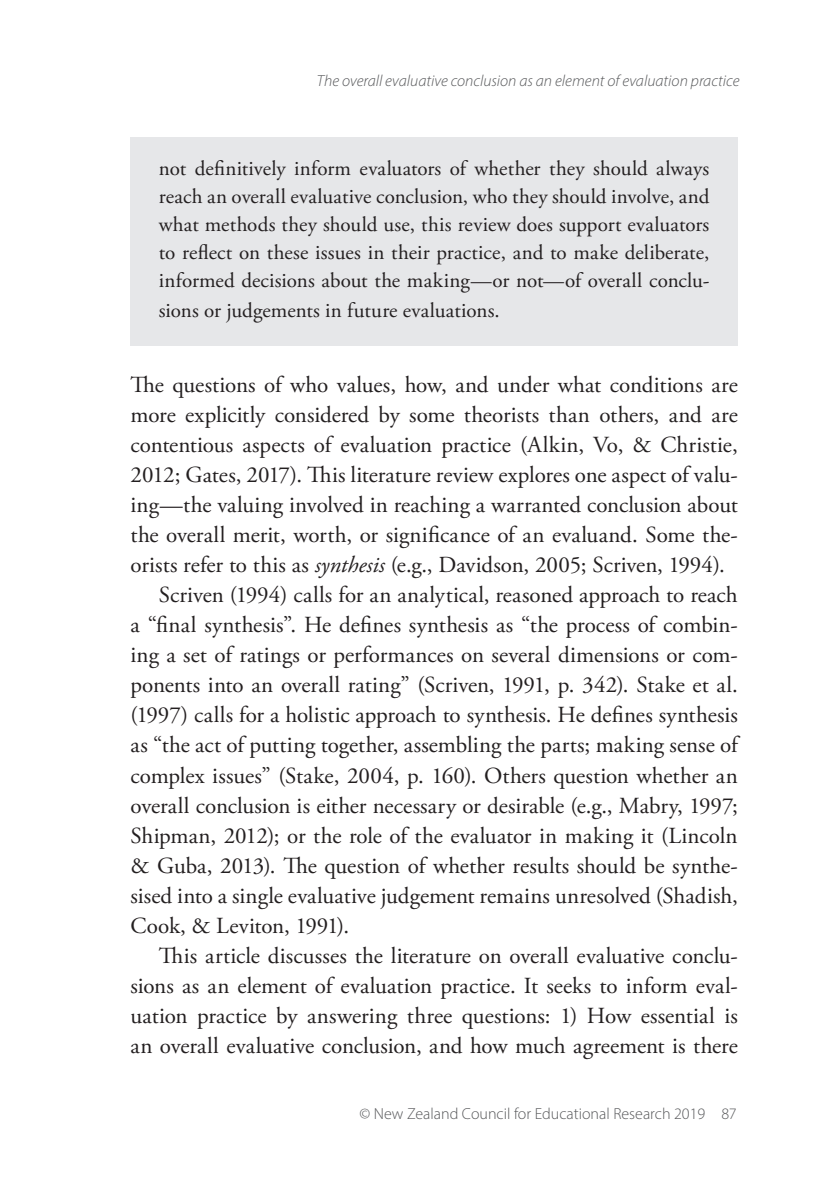
<style>
.page{position:relative;width:840px;height:1191px;background:#fff}
.page>*{position:absolute;margin:0;border:0;box-sizing:border-box;transform-origin:0 0}
.t1{font:23px "Adobe Garamond Pro";color:#231f20}
.t2{font:21px/28px "Adobe Garamond Pro";color:#231f20;text-align:justify}
.t3{font:italic 300 16px "Myriad Pro";color:#57585a}
.t4{font:300 16px "Myriad Pro";color:#57585a}
.s1{font-style:italic}
</style>
<div class="page">
<div style="left:130px;top:137px;width:607px;height:209px;background:#e6e7e9"></div>
<p class="t3" style="left:316px;top:71px;width:424px">The overall evaluative conclusion as an element of evaluation practice</p>
<p class="t2" style="left:159px;top:155px;width:551px">not definitively inform evaluators of whether they should always reach an overall evaluative conclusion, who they should involve, and what methods they should use, this review does support evaluators to reflect on these issues in their practice, and to make deliberate, informed decisions about the making—or not—of overall conclu-</p>
<p class="t2" style="left:159px;top:297px;width:342px">sions or judgements in future evaluations.</p>
<p class="t1" style="left:130px;top:371px;width:608px">The questions of who values, how, and under what conditions are</p>
<p class="t1" style="left:130px;top:401px;width:608px">more explicitly considered by some theorists than others, and are</p>
<p class="t1" style="left:130px;top:431px;width:608px">contentious aspects of evaluation practice (Alkin, Vo, &amp; Christie,</p>
<p class="t1" style="left:130px;top:461px;width:608px">2012; Gates, 2017). This literature review explores one aspect of valu-</p>
<p class="t1" style="left:130px;top:491px;width:608px">ing—the valuing involved in reaching a warranted conclusion about</p>
<p class="t1" style="left:130px;top:521px;width:608px">the overall merit, worth, or significance of an evaluand. Some the-</p>
<p class="t1" style="left:130px;top:551px;width:595px">orists refer to this as <span class="s1">synthesis</span> (e.g., Davidson, 2005; Scriven, 1994).</p>
<p class="t1" style="left:159px;top:581px;width:580px">Scriven (1994) calls for an analytical, reasoned approach to reach</p>
<p class="t1" style="left:130px;top:611px;width:608px">a “final synthesis”. He defines synthesis as “the process of combin-</p>
<p class="t1" style="left:130px;top:641px;width:608px">ing a set of ratings or performances on several dimensions or com-</p>
<p class="t1" style="left:130px;top:671px;width:608px">ponents into an overall rating” (Scriven, 1991, p. 342). Stake et al.</p>
<p class="t1" style="left:130px;top:701px;width:608px">(1997) calls for a holistic approach to synthesis. He defines synthesis</p>
<p class="t1" style="left:130px;top:731px;width:608px">as “the act of putting together, assembling the parts; making sense of</p>
<p class="t1" style="left:130px;top:761px;width:608px">complex issues” (Stake, 2004, p. 160). Others question whether an</p>
<p class="t1" style="left:130px;top:791px;width:608px">overall conclusion is either necessary or desirable (e.g., Mabry, 1997;</p>
<p class="t1" style="left:130px;top:821px;width:608px">Shipman, 2012); or the role of the evaluator in making it (Lincoln</p>
<p class="t1" style="left:130px;top:851px;width:608px">&amp; Guba, 2013). The question of whether results should be synthe-</p>
<p class="t1" style="left:130px;top:881px;width:608px">sised into a single evaluative judgement remains unresolved (Shadish,</p>
<p class="t1" style="left:130px;top:911px;width:220px">Cook, &amp; Leviton, 1991).</p>
<p class="t1" style="left:159px;top:941px;width:580px">This article discusses the literature on overall evaluative conclu-</p>
<p class="t1" style="left:130px;top:971px;width:608px">sions as an element of evaluation practice. It seeks to inform eval-</p>
<p class="t1" style="left:130px;top:1001px;width:608px">uation practice by answering three questions: 1) How essential is</p>
<p class="t1" style="left:130px;top:1031px;width:608px">an overall evaluative conclusion, and how much agreement is there</p>
<p class="t4" style="left:359px;top:1103px;width:378px">© New Zealand Council for Educational Research 2019 87</p>
</div>
